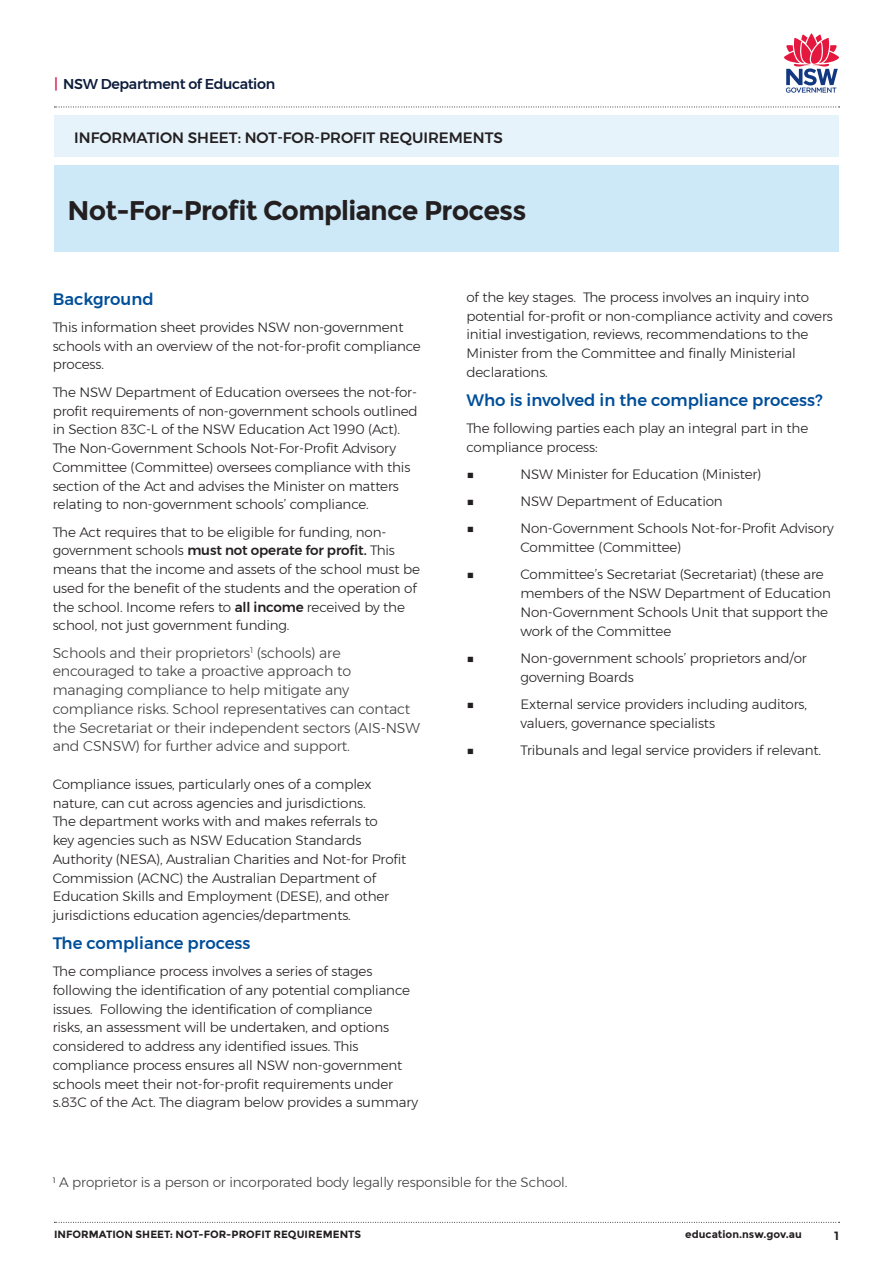
<style>
.page{position:relative;width:893px;height:1263px;background:#fff}
.page>*{position:absolute;margin:0;border:0;box-sizing:border-box;transform-origin:0 0}
.t1{font:700 27px "Montserrat";letter-spacing:-.03em;color:#231f20}
.Headingoneah{font:500 16.5px "Montserrat";color:#014e99}
.t2{font:500 15px "Montserrat";color:#231f20}
.Body{font:300 14.25px/18.8px "Montserrat";letter-spacing:-.01em;color:#3e3e3f}
.t3{font:500 14.25px "Montserrat";letter-spacing:-.025em;color:#0c1c3b}
.bodyah{font:300 13.5px/18.8px "Montserrat";letter-spacing:-.01em;color:#231f20}
.Body-2{font:300 13.5px "Montserrat";letter-spacing:-.01em;color:#3e3e3f}
.t4{font:700 12px "Montserrat";color:#231f20}
.t5{font:700 10.5px "Montserrat";letter-spacing:.005em;color:#231f20}
.s1{color:#d61d46}
.s2{font-weight:500}
</style>
<div class="page">
<svg style="left:54px;top:107px;width:786px;height:1px"></svg>
<svg style="left:784px;top:33px;width:55px;height:60px"></svg>
<svg style="left:54px;top:1222px;width:786px;height:1px"></svg>
<div style="left:54px;top:115px;width:785px;height:42px;background:#e6f3fb"></div>
<div style="left:54px;top:165px;width:785px;height:87px;background:#cde8f7"></div>
<p class="t3" style="left:54px;top:73px;width:223px"><span class="s1">|</span> NSW Department of Education</p>
<p class="t2" style="left:74px;top:126px;width:430px">INFORMATION SHEET: NOT-FOR-PROFIT REQUIREMENTS</p>
<h1 class="t1" style="left:68px;top:194px;width:460px">Not-For-Profit Compliance Process</h1>
<p class="Headingoneah" style="left:53px;top:286px;width:102px">Background</p>
<p class="bodyah" style="left:53px;top:318px;width:370px">This information sheet provides NSW non-government schools with an overview of the not-for-profit compliance process.</p>
<p class="bodyah" style="left:53px;top:382px;width:367px">The NSW Department of Education oversees the not-for&shy;profit requirements of non-government schools outlined in Section 83C-L of the NSW Education Act 1990 (Act).<br>The Non-Government Schools Not-For-Profit Advisory Committee (Committee) oversees compliance with this section of the Act and advises the Minister on matters relating to non-government schools’ compliance.</p>
<p class="bodyah" style="left:53px;top:522px;width:369px">The Act requires that to be eligible for funding, non&shy;government schools <span class="s2">must not operate for profit.</span> This means that the income and assets of the school must be used for the benefit of the students and the operation of the school. Income refers to <span class="s2">all income</span> received by the school, not just government funding.</p>
<p class="Body" style="left:53px;top:643px;width:369px">Schools and their proprietors<sup>1</sup> (schools) are encouraged to take a proactive approach to managing compliance to help mitigate any compliance risks. School representatives can contact the Secretariat or their independent sectors (AIS-NSW and CSNSW) for further advice and support.</p>
<p class="bodyah" style="left:53px;top:774px;width:355px">Compliance issues, particularly ones of a complex nature, can cut across agencies and jurisdictions.<br>The department works with and makes referrals to<br>key agencies such as NSW Education Standards Authority (NESA), Australian Charities and Not-for Profit Commission (ACNC) the Australian Department of Education Skills and Employment (DESE), and other jurisdictions education agencies/departments.</p>
<p class="Headingoneah" style="left:53px;top:930px;width:199px">The compliance process</p>
<p class="bodyah" style="left:53px;top:962px;width:367px">The compliance process involves a series of stages following the identification of any potential compliance issues. Following the identification of compliance<br>risks, an assessment will be undertaken, and options considered to address any identified issues. This compliance process ensures all NSW non-government schools meet their not-for-profit requirements under s.83C of the Act. The diagram below provides a summary</p>
<p class="bodyah" style="left:466px;top:287px;width:368px">of the key stages. The process involves an inquiry into potential for-profit or non-compliance activity and covers initial investigation, reviews, recommendations to the Minister from the Committee and finally Ministerial declarations.</p>
<p class="Headingoneah" style="left:466px;top:387px;width:358px">Who is involved in the compliance process?</p>
<p class="bodyah" style="left:466px;top:418px;width:343px">The following parties each play an integral part in the compliance process:</p>
<p class="bodyah" style="left:466px;top:464px;width:10px">■</p>
<p class="bodyah" style="left:520px;top:464px;width:242px">NSW Minister for Education (Minister)</p>
<p class="bodyah" style="left:466px;top:492px;width:10px">■</p>
<p class="bodyah" style="left:520px;top:492px;width:204px">NSW Department of Education</p>
<p class="bodyah" style="left:466px;top:519px;width:10px">■</p>
<p class="bodyah" style="left:520px;top:519px;width:315px">Non-Government Schools Not-for-Profit Advisory<br>Committee (Committee)</p>
<p class="bodyah" style="left:466px;top:565px;width:10px">■</p>
<p class="bodyah" style="left:520px;top:565px;width:312px">Committee’s Secretariat (Secretariat) (these are members of the NSW Department of Education Non-Government Schools Unit that support the work of the Committee</p>
<p class="bodyah" style="left:466px;top:648px;width:10px">■</p>
<p class="bodyah" style="left:520px;top:648px;width:288px">Non-government schools’ proprietors and/or governing Boards</p>
<p class="bodyah" style="left:466px;top:694px;width:10px">■</p>
<p class="bodyah" style="left:520px;top:694px;width:288px">External service providers including auditors, valuers, governance specialists</p>
<p class="bodyah" style="left:466px;top:740px;width:10px">■</p>
<p class="bodyah" style="left:520px;top:740px;width:302px">Tribunals and legal service providers if relevant.</p>
<p class="Body-2" style="left:53px;top:1172px;width:516px">1 A proprietor is a person or incorporated body legally responsible for the School.</p>
<p class="t5" style="left:54px;top:1228px;width:309px">INFORMATION SHEET: NOT-FOR-PROFIT REQUIREMENTS</p>
<p class="t5" style="left:685px;top:1228px;width:118px">education.nsw.gov.au</p>
<p class="t4" style="left:834px;top:1228px;width:6px">1</p>
</div>
